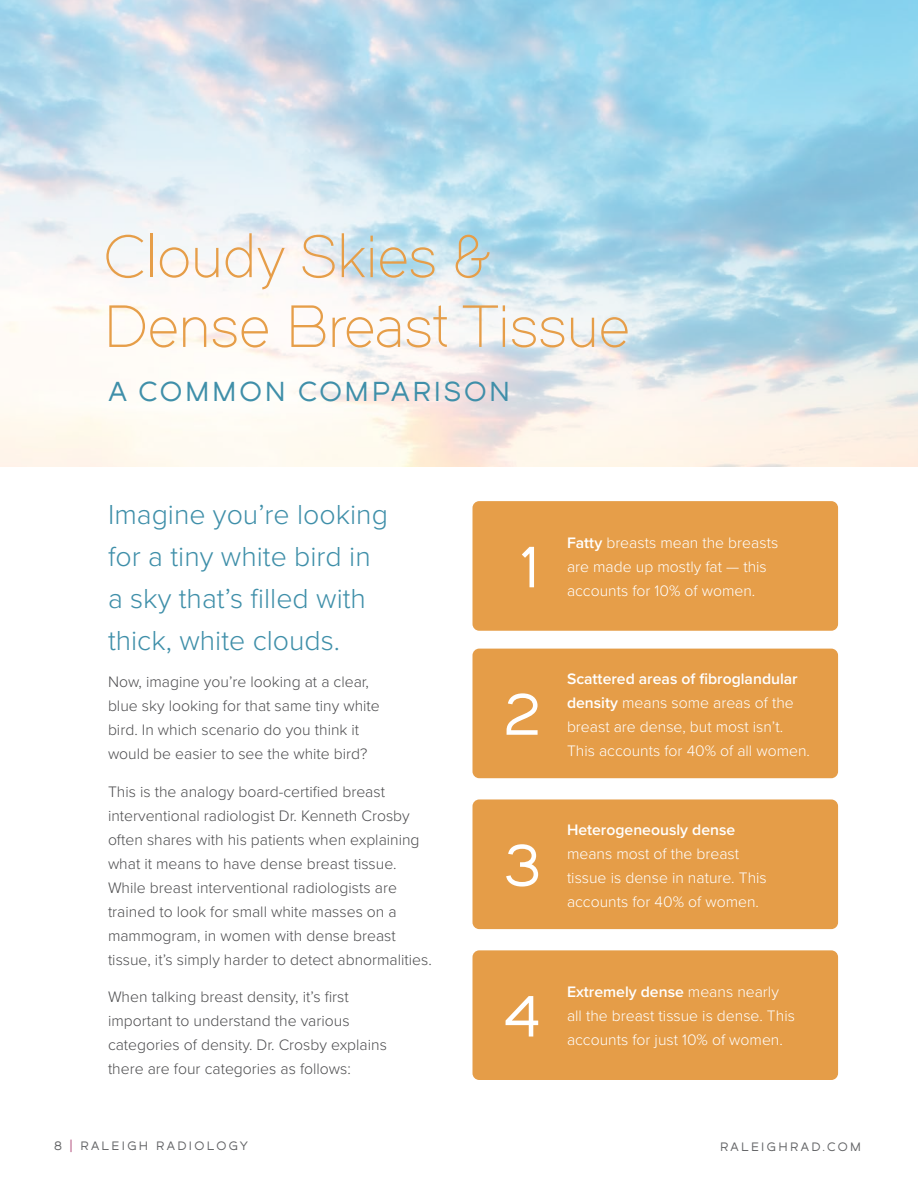
<style>
.page{position:relative;width:918px;height:1188px;background:#fff}
.page>*{position:absolute;margin:0;border:0;box-sizing:border-box;transform-origin:0 0}
.t1{font:58.5px/69.8px "Dual 300";color:#e69e49}
.t2{font:57px "Dual 500";color:#fff}
.t3{font:300 28.5px/42px "Proxima Nova";color:#3f8fa9}
.t4{font:27px "Dual 500";letter-spacing:.1em;color:#3f8fa9}
.t5{font:300 15.75px/24px "Proxima Nova";color:#4d4d4f}
.t6{font:300 15.75px/24px "Proxima Nova";color:#fff}
.t7{font:600 15.75px "Proxima Nova";color:#fff}
.t8{font:12px "Dual 500";letter-spacing:.2em;color:#636466}
.s1{font-weight:600}
.s2{color:#b45580}
</style>
<div class="page">
<div style="left:472px;top:501px;width:366px;height:130px;background:#e69e49;border-radius:7px"></div>
<div style="left:472px;top:649px;width:366px;height:129px;background:#e59d48;border-radius:7px"></div>
<div style="left:472px;top:799px;width:366px;height:130px;background:#e59d48;border-radius:7px"></div>
<div style="left:472px;top:950px;width:366px;height:130px;background:#e59d48;border-radius:7px"></div>
<h1 class="t1" style="left:104px;top:222px;width:528px">Cloudy Skies &amp;<br>Dense Breast Tissue</h1>
<h3 class="t4" style="left:109px;top:375px;width:403px">A COMMON COMPARISON</h3>
<h3 class="t3" style="left:108px;top:492px;width:281px">Imagine you’re looking for a tiny white bird in a sky that’s filled with thick, white clouds.</h3>
<p class="t5" style="left:108px;top:669px;width:273px">Now, imagine you’re looking at a clear, blue sky looking for that same tiny white bird. In which scenario do you think it would be easier to see the white bird?</p>
<p class="t5" style="left:108px;top:779px;width:325px">This is the analogy board-certified breast interventional radiologist Dr. Kenneth Crosby often shares with his patients when explaining what it means to have dense breast tissue.<br>While breast interventional radiologists are trained to look for small white masses on a mammogram, in women with dense breast tissue, it’s simply harder to detect abnormalities.</p>
<p class="t5" style="left:108px;top:984px;width:280px">When talking breast density, it’s first important to understand the various categories of density. Dr. Crosby explains there are four categories as follows:</p>
<h2 class="t2" style="left:521px;top:532px;width:19px">1</h2>
<p class="t6" style="left:567px;top:530px;width:213px"><span class="s1">Fatty</span> breasts mean the breasts are made up mostly fat — this accounts for 10% of women.</p>
<h2 class="t2" style="left:504px;top:679px;width:38px">2</h2>
<h2 class="t2" style="left:504px;top:830px;width:38px">3</h2>
<p class="t6" style="left:567px;top:666px;width:245px"><span class="s1">Scattered areas of fibroglandular density</span> means some areas of the breast are dense, but most isn’t.<br>This accounts for 40% of all women.</p>
<p class="t7" style="left:567px;top:818px;width:170px">Heterogeneously dense</p>
<p class="t6" style="left:567px;top:840px;width:201px">means most of the breast tissue is dense in nature. This accounts for 40% of women.</p>
<h2 class="t2" style="left:504px;top:981px;width:38px">4</h2>
<p class="t6" style="left:567px;top:979px;width:229px"><span class="s1">Extremely dense</span> means nearly all the breast tissue is dense. This accounts for just 10% of women.</p>
<p class="t8" style="left:54px;top:1138px;width:196px">8 <span class="s2">|</span> RALEIGH RADIOLOGY</p>
<p class="t8" style="left:720px;top:1139px;width:142px">RALEIGHRAD.COM</p>
</div>
